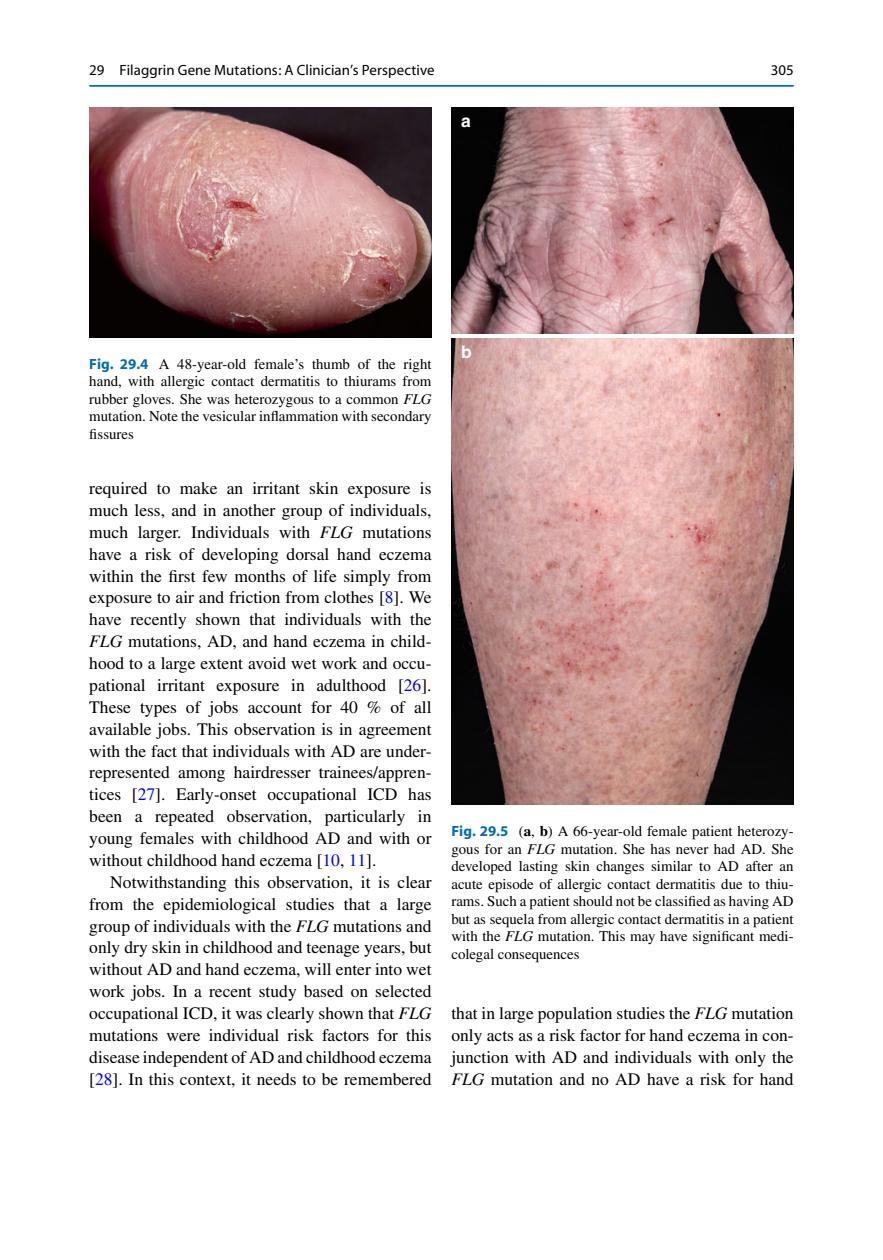
<style>
.page{position:relative;width:883px;height:1260px;background:#fff}
.page>*{position:absolute;margin:0;border:0;box-sizing:border-box;transform-origin:0 0}
.t1{font:17.5px/21.9px "Times";color:#000;text-align:justify}
.t2{font:700 17.5px "Helvetica";color:#fff}
.t3{font:14.88px/17.5px "Times";color:#000;text-align:justify}
.t4{font:14.88px "Myriad";letter-spacing:.005em;color:#000}
.s1{font-family:"Myriad";font-weight:700;color:#006db6}
.s2{font-style:italic}
.s3{color:#0000fa}
.s4{font-weight:700}
</style>
<div class="page">
<img style="left:89px;top:107px;width:343px;height:231px">
<img style="left:451px;top:107px;width:343px;height:227px">
<img style="left:451px;top:339px;width:343px;height:466px">
<hr style="left:89px;top:85px;width:705px;height:2px;background:#006db6">
<p class="t4" style="left:89px;top:64px;width:347px">29 Filaggrin Gene Mutations: A Clinician’s Perspective</p>
<p class="t2" style="left:461px;top:114px;width:11px">a</p>
<p class="t4" style="left:771px;top:64px;width:24px">305</p>
<p class="t3" style="left:89px;top:357px;width:344px"><span class="s1">Fig. 29.4</span> A 48-year-old female’s thumb of the right hand, with allergic contact dermatitis to thiurams from rubber gloves. She was heterozygous to a common <span class="s2">FLG </span>mutation. Note the vesicular inflammation with secondary fissures</p>
<p class="t1" style="left:89px;top:479px;width:344px">required to make an irritant skin exposure is much less, and in another group of individuals, much larger. Individuals with <span class="s2">FLG</span> mutations have a risk of developing dorsal hand eczema within the first few months of life simply from exposure to air and friction from clothes [ <span class="s3">8</span> ]. We have recently shown that individuals with the <span class="s2">FLG</span> mutations, AD, and hand eczema in child&shy;hood to a large extent avoid wet work and occu&shy;pational irritant exposure in adulthood [ <span class="s3">26</span> ].<br>These types of jobs account for 40 % of all available jobs. This observation is in agreement with the fact that individuals with AD are under&shy;represented among hairdresser trainees/appren&shy;tices [ <span class="s3">27</span> ]. Early-onset occupational ICD has been a repeated observation, particularly in young females with childhood AD and with or without childhood hand eczema [ <span class="s3">10</span> , <span class="s3">11</span> ].</p>
<p class="t1" style="left:89px;top:873px;width:344px;text-indent:21px">Notwithstanding this observation, it is clear from the epidemiological studies that a large group of individuals with the <span class="s2">FLG</span> mutations and only dry skin in childhood and teenage years, but without AD and hand eczema, will enter into wet work jobs. In a recent study based on selected occupational ICD, it was clearly shown that <span class="s2">FLG </span>mutations were individual risk factors for this disease independent of AD and childhood eczema [ <span class="s3">28</span> ]. In this context, it needs to be remembered</p>
<p class="t2" style="left:461px;top:346px;width:12px">b</p>
<p class="t3" style="left:451px;top:824px;width:344px"><span class="s1">Fig. 29.5</span> ( <span class="s4">a</span> , <span class="s4">b</span> ) A 66-year-old female patient heterozy&shy;gous for an <span class="s2">FLG</span> mutation. She has never had AD. She developed lasting skin changes similar to AD after an acute episode of allergic contact dermatitis due to thiu&shy;rams. Such a patient should not be classified as having AD but as sequela from allergic contact dermatitis in a patient with the <span class="s2">FLG</span> mutation. This may have significant medi&shy;colegal consequences</p>
<p class="t1" style="left:451px;top:1004px;width:344px">that in large population studies the <span class="s2">FLG</span> mutation only acts as a risk factor for hand eczema in con&shy;junction with AD and individuals with only the <span class="s2">FLG</span> mutation and no AD have a risk for hand</p>
</div>
